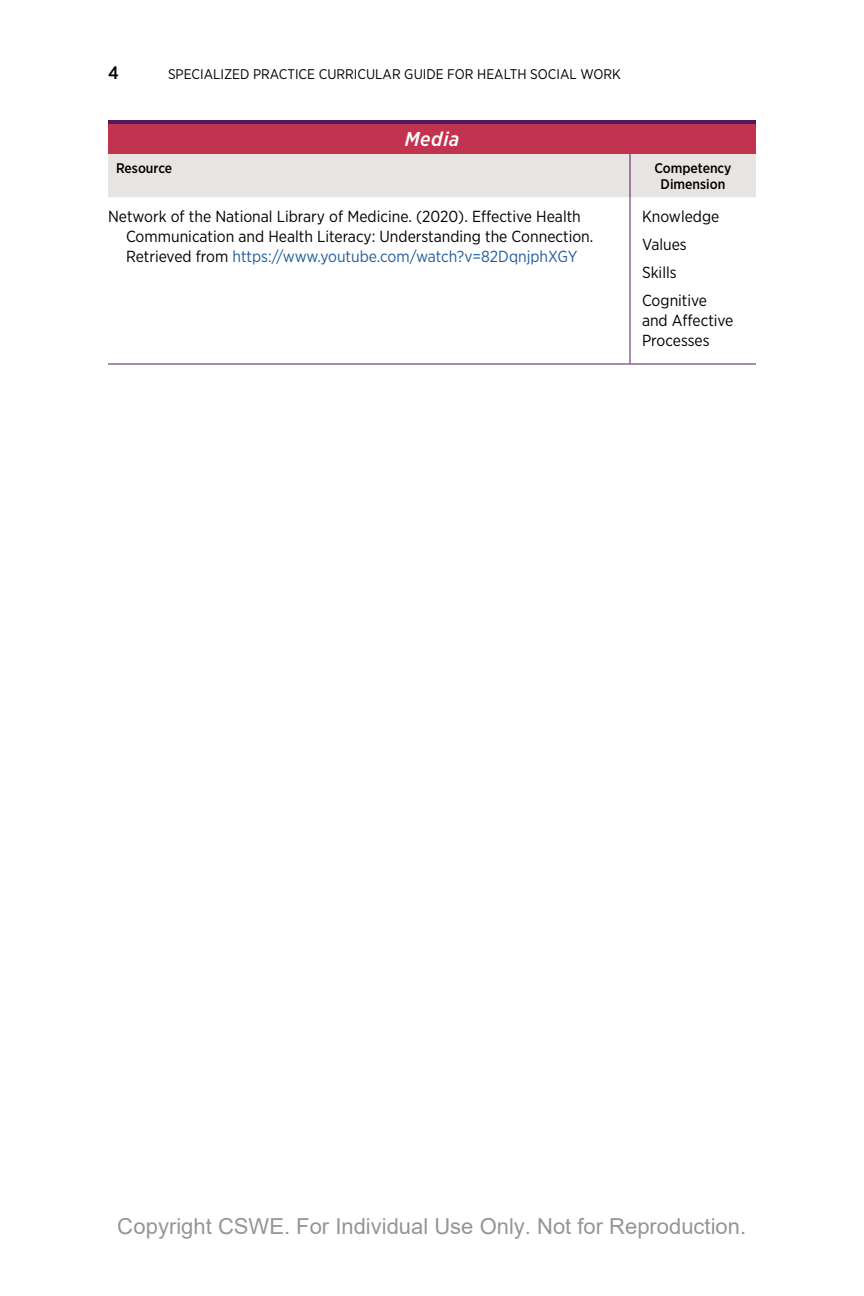
<style>
.page{position:relative;width:864px;height:1296px;background:#fff}
.page>*{position:absolute;margin:0;border:0;box-sizing:border-box;transform-origin:0 0}
.t1{font:22px "Arial";color:rgb(0 0 0/.42)}
.t2{font:italic 500 20px "Gotham Narrow";letter-spacing:.03em;color:#fff}
.t3{font:500 18px "Gotham Narrow";color:#000}
.t4{font:16px/20px "Gotham Narrow";color:#000}
.t5{font:14px "Gotham Narrow";color:#000}
.t6{font:500 14px/16px "Gotham Narrow";color:#000;text-align:center}
.s1{color:#215e9e}
</style>
<div class="page">
<div style="left:108px;top:122px;width:648px;height:32px;background:#c23350"></div>
<hr style="left:108px;top:120px;width:648px;height:4px;background:#511a5d">
<div style="left:108px;top:154px;width:648px;height:43px;background:#e7e4e2"></div>
<hr style="left:108px;top:363px;width:522px;height:1px;background:#511a5d">
<hr style="left:630px;top:363px;width:126px;height:1px;background:#511a5d">
<hr style="left:630px;top:154px;width:1px;height:43px;background:#511a5d">
<hr style="left:630px;top:197px;width:1px;height:166px;background:#511a5d">
<p class="t3" style="left:108px;top:61px;width:12px">4</p>
<p class="t5" style="left:168px;top:66px;width:454px">SPECIALIZED PRACTICE CURRICULAR GUIDE FOR HEALTH SOCIAL WORK</p>
<p class="t2" style="left:405px;top:126px;width:56px">Media</p>
<p class="t6" style="left:116px;top:160px;width:58px">Resource</p>
<p class="t6" style="left:654px;top:160px;width:79px">Competency<br>Dimension</p>
<p class="t4" style="left:126px;top:206px;width:467px;text-indent:-18px">Network of the National Library of Medicine. (2020). Effective Health<br>Communication and Health Literacy: Understanding the Connection.<br>Retrieved from <span class="s1">https://www.youtube.com/watch?v=82DqnjphXGY</span></p>
<p class="t4" style="left:642px;top:202px;width:79px;line-height:28px">Knowledge<br>Values<br>Skills<br>Cognitive</p>
<p class="t4" style="left:642px;top:310px;width:93px">and Affective<br>Processes</p>
<h1 class="t1" style="left:118px;top:1211px;width:630px">Copyright CSWE. For Individual Use Only. Not for Reproduction.</h1>
</div>
